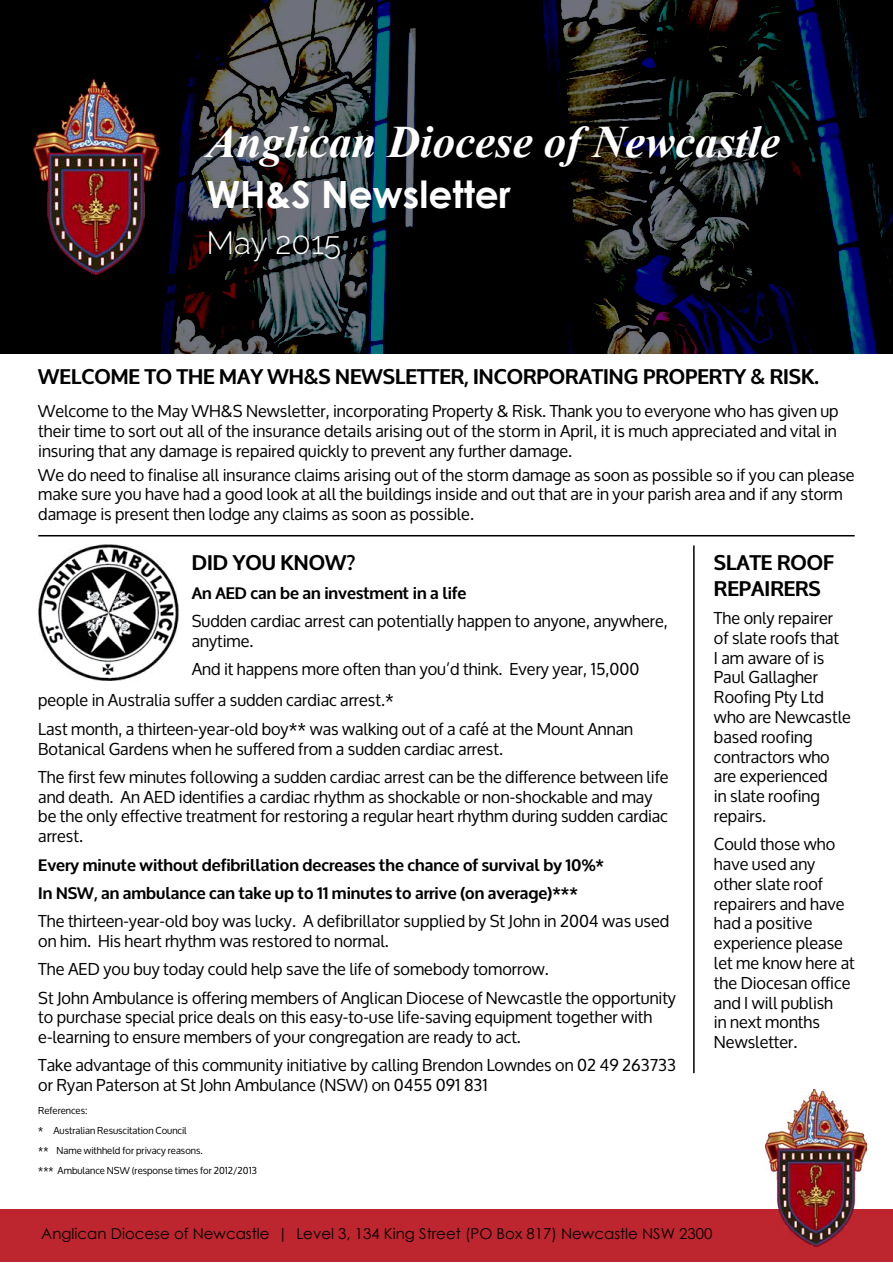
<style>
.page{position:relative;width:893px;height:1263px;background:#fff}
.page>*{position:absolute;margin:0;border:0;box-sizing:border-box;transform-origin:0 0}
.t1{font:italic 700 45px "Times New Roman";color:#fff}
.t2{font:700 37.5px "Century Gothic";color:#fff}
.t3{font:300 31.5px "Raleway";color:#fff}
.t4{font:700 21px/25.2px "Oxygen";color:#000}
.t5{font:16.5px/19.8px "Oxygen";color:#000}
.t6{font:700 16.5px/28.3px "Oxygen";color:#000}
.t7{font:15px "Century Gothic";color:#000}
.t8{font:9.6px/19.8px "Oxygen";color:#000}
</style>
<div class="page">
<div style="left:0;top:1210px;width:893px;height:52px;background:#bd262e"></div>
<img style="left:766px;top:1089px;width:100px;height:158px">
<img style="left:0;top:0;width:893px;height:354px">
<img style="left:34px;top:79px;width:125px;height:196px">
<img style="left:38px;top:544px;width:141px;height:136px">
<hr style="left:38px;top:535px;width:817px;height:1px;background:#000">
<hr style="left:693px;top:545px;width:2px;height:528px;background:#000">
<h1 class="t1" style="left:206px;top:110px;width:575px">Anglican Diocese of Newcastle</h1>
<h2 class="t2" style="left:206px;top:166px;width:306px">WH&amp;S Newsletter</h2>
<h3 class="t3" style="left:206px;top:225px;width:136px">May 2015</h3>
<p class="t4" style="left:38px;top:365px;width:782px">WELCOME TO THE MAY WH&amp;S NEWSLETTER, INCORPORATING PROPERTY &amp; RISK.</p>
<p class="t5" style="left:38px;top:401px;width:802px;text-align:justify">Welcome to the May WH&amp;S Newsletter, incorporating Property &amp; Risk. Thank you to everyone who has given up their time to sort out all of the insurance details arising out of the storm in April, it is much appreciated and vital in insuring that any damage is repaired quickly to prevent any further damage.</p>
<p class="t5" style="left:38px;top:465px;width:818px">We do need to finalise all insurance claims arising out of the storm damage as soon as possible so if you can please make sure you have had a good look at all the buildings inside and out that are in your parish area and if any storm damage is present then lodge any claims as soon as possible.</p>
<p class="t4" style="left:192px;top:551px;width:165px">DID YOU KNOW?</p>
<p class="t6" style="left:192px;top:579px;width:276px">An AED can be an investment in a life</p>
<p class="t5" style="left:192px;top:611px;width:478px">Sudden cardiac arrest can potentially happen to anyone, anywhere, anytime.</p>
<p class="t5" style="left:192px;top:659px;width:449px">And it happens more often than you’d think. Every year, 15,000</p>
<p class="t4" style="left:714px;top:551px;width:121px">SLATE ROOF<br>REPAIRERS</p>
<p class="t5" style="left:714px;top:608px;width:138px">The only repairer of slate roofs that<br>I am aware of is<br>Paul Gallagher<br>Roofing Pty Ltd who are Newcastle based roofing contractors who are experienced<br>in slate roofing repairs.</p>
<p class="t5" style="left:714px;top:835px;width:142px">Could those who have used any other slate roof repairers and have had a positive experience please let me know here at the Diocesan office and I will publish<br>in next months<br>Newsletter.</p>
<p class="t5" style="left:38px;top:686px;width:596px;line-height:28.3px">people in Australia suffer a sudden cardiac arrest.*<br>Last month, a thirteen-year-old boy** was walking out of a café at the Mount Annan</p>
<p class="t5" style="left:38px;top:735px;width:632px;line-height:28.3px">Botanical Gardens when he suffered from a sudden cardiac arrest.<br>The first few minutes following a sudden cardiac arrest can be the difference between life</p>
<p class="t5" style="left:38px;top:787px;width:631px">and death. An AED identifies a cardiac rhythm as shockable or non-shockable and may be the only effective treatment for restoring a regular heart rhythm during sudden cardiac arrest.</p>
<p class="t6" style="left:38px;top:851px;width:567px">Every minute without defibrillation decreases the chance of survival by 10%*<br>In NSW, an ambulance can take up to 11 minutes to arrive (on average)***</p>
<p class="t5" style="left:38px;top:911px;width:632px">The thirteen-year-old boy was lucky. A defibrillator supplied by St John in 2004 was used on him. His heart rhythm was restored to normal.</p>
<p class="t5" style="left:38px;top:955px;width:639px;line-height:28.3px">The AED you buy today could help save the life of somebody tomorrow.<br>St John Ambulance is offering members of Anglican Diocese of Newcastle the opportunity</p>
<p class="t5" style="left:38px;top:1008px;width:616px">to purchase special price deals on this easy-to-use life-saving equipment together with e-learning to ensure members of your congregation are ready to act.</p>
<p class="t5" style="left:38px;top:1056px;width:639px">Take advantage of this community initiative by calling Brendon Lowndes on 02 49 263733 or Ryan Paterson at St John Ambulance (NSW) on 0455 091 831</p>
<p class="t8" style="left:38px;top:1101px;width:220px">References:<br>* Australian Resuscitation Council<br>** Name withheld for privacy reasons.<br>*** Ambulance NSW (response times for 2012/2013</p>
<p class="t7" style="left:41px;top:1223px;width:673px">Anglican Diocese of Newcastle | Level 3, 134 King Street (PO Box 817) Newcastle NSW 2300</p>
</div>
